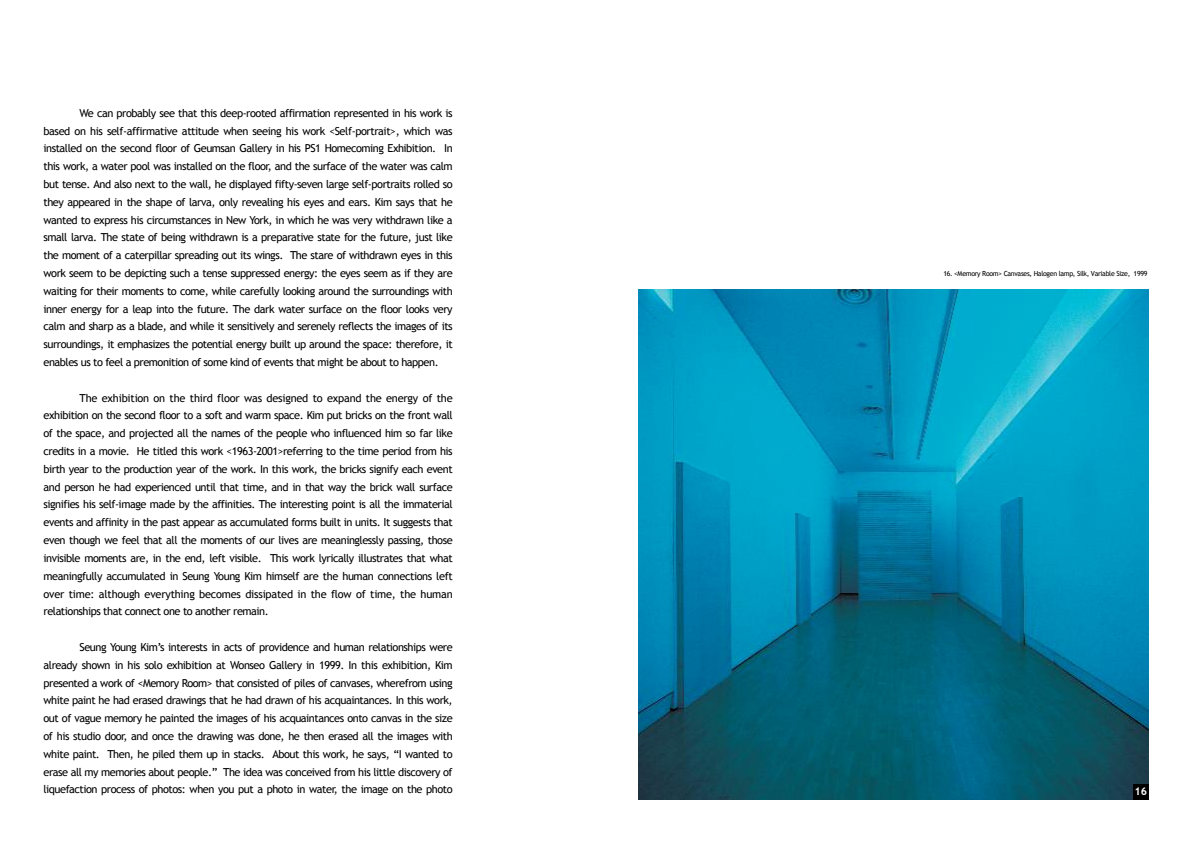
<style>
.page{position:relative;width:1191px;height:842px;background:#fff}
.page>*{position:absolute;margin:0;border:0;box-sizing:border-box;transform-origin:0 0}
.t1{font:11px/17.8px "Trebuchet MS";letter-spacing:-.04em;color:#000;text-align:justify}
.t2{font:700 10.7px "Trebuchet MS";color:#fff}
.t3{font:7px "Trebuchet MS";letter-spacing:-.04em;color:#000}
</style>
<div class="page">
<img style="left:638px;top:289px;width:510px;height:510px">
<div style="left:1133px;top:784px;width:15px;height:15px;background:#000"></div>
<p class="t1" style="left:44px;top:104px;width:411px;text-indent:36px">We can probably see that this deep-rooted affirmation represented in his work is based on his self-affirmative attitude when seeing his work &lt;Self-portrait&gt;, which was installed on the second floor of Geumsan Gallery in his PS1 Homecoming Exhibition. In this work, a water pool was installed on the floor, and the surface of the water was calm but tense. And also next to the wall, he displayed fifty-seven large self-portraits rolled so they appeared in the shape of larva, only revealing his eyes and ears. Kim says that he wanted to express his circumstances in New York, in which he was very withdrawn like a small larva. The state of being withdrawn is a preparative state for the future, just like the moment of a caterpillar spreading out its wings. The stare of withdrawn eyes in this work seem to be depicting such a tense suppressed energy: the eyes seem as if they are waiting for their moments to come, while carefully looking around the surroundings with inner energy for a leap into the future. The dark water surface on the floor looks very calm and sharp as a blade, and while it sensitively and serenely reflects the images of its surroundings, it emphasizes the potential energy built up around the space: therefore, it enables us to feel a premonition of some kind of events that might be about to happen.</p>
<p class="t1" style="left:44px;top:389px;width:411px;text-indent:36px">The exhibition on the third floor was designed to expand the energy of the exhibition on the second floor to a soft and warm space. Kim put bricks on the front wall of the space, and projected all the names of the people who influenced him so far like credits in a movie. He titled this work &lt;1963-2001&gt;referring to the time period from his birth year to the production year of the work. In this work, the bricks signify each event and person he had experienced until that time, and in that way the brick wall surface signifies his self-image made by the affinities. The interesting point is all the immaterial events and affinity in the past appear as accumulated forms built in units. It suggests that even though we feel that all the moments of our lives are meaninglessly passing, those invisible moments are, in the end, left visible. This work lyrically illustrates that what meaningfully accumulated in Seung Young Kim himself are the human connections left over time: although everything becomes dissipated in the flow of time, the human relationships that connect one to another remain.</p>
<p class="t1" style="left:43px;top:638px;width:411px;text-indent:36px">Seung Young Kim’s interests in acts of providence and human relationships were already shown in his solo exhibition at Wonseo Gallery in 1999. In this exhibition, Kim presented a work of &lt;Memory Room&gt; that consisted of piles of canvases, wherefrom using white paint he had erased drawings that he had drawn of his acquaintances. In this work, out of vague memory he painted the images of his acquaintances onto canvas in the size of his studio door, and once the drawing was done, he then erased all the images with white paint. Then, he piled them up in stacks. About this work, he says, “I wanted to erase all my memories about people.” The idea was conceived from his little discovery of liquefaction process of photos: when you put a photo in water, the image on the photo</p>
<p class="t3" style="left:943px;top:270px;width:205px">16. &lt;Memory Room&gt; Canvases, Halogen lamp, Silk, Variable Size, 1999</p>
<p class="t2" style="left:1134px;top:784px;width:14px">16</p>
</div>
